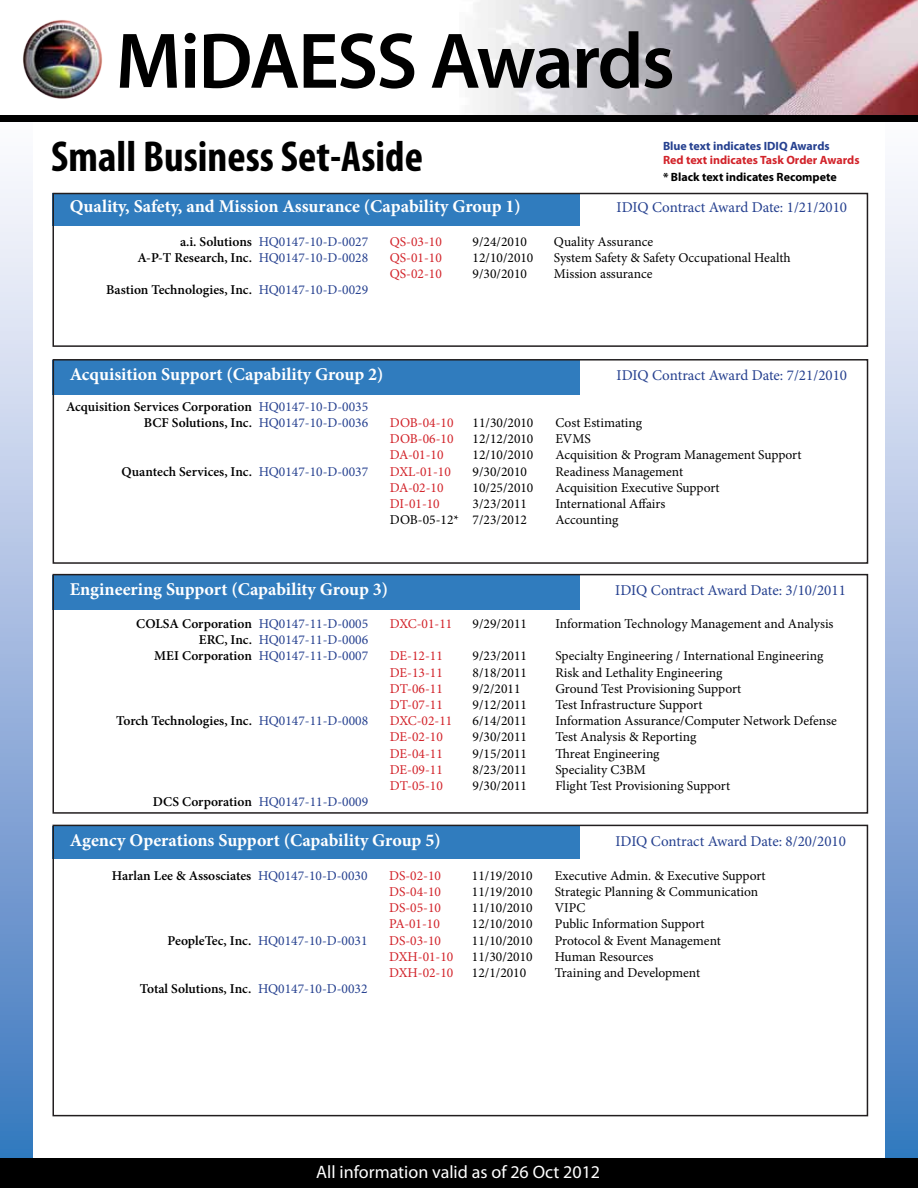
<style>
.page{position:relative;width:918px;height:1188px;background:#fff}
.page>*{position:absolute;margin:0;border:0;box-sizing:border-box;transform-origin:0 0}
.t1{font:700 condensed 43.5px "Myriad Pro";color:#000}
.t2{font:700 18px "Minion Pro";letter-spacing:-.005em;color:#fff}
.t3{font:18px "Myriad Pro";color:#fff}
.t4{font:15px "Minion Pro";color:#25408f}
.t5{font:13.5px/16.2px "Minion Pro";color:#000}
.t6{font:600 13.5px/16.2px "Minion Pro";color:#000;text-align:right}
.t7{font:13.5px/16.2px "Minion Pro";color:#25408f}
.t8{font:13.5px/16.2px "Minion Pro";color:#d2232a}
.t9{font:700 12px "Myriad Pro";color:#d2232a}
.t10{font:700 12px "Myriad Pro";color:#000}
.t11{font:700 12px "Myriad Pro";color:#25408f}
</style>
<div class="page">
<div style="left:0;top:96px;width:33px;height:1092px;background:linear-gradient(to bottom,#fff,#3873bd)"></div>
<div style="left:885px;top:96px;width:33px;height:1092px;background:linear-gradient(to bottom,#fff,#3873bd)"></div>
<img style="left:475px;top:0;width:443px;height:115px">
<div style="left:0;top:0;width:459px;height:116px;background:#fff"></div>
<div style="left:0;top:1158px;width:918px;height:30px;background:#000"></div>
<img style="left:23px;top:20px;width:80px;height:79px">
<div style="left:0;top:115px;width:918px;height:7px;background:#000"></div>
<svg style="left:120px;top:34px;width:57px;height:54px"></svg>
<svg style="left:185px;top:33px;width:11px;height:55px"></svg>
<svg style="left:204px;top:34px;width:94px;height:54px"></svg>
<svg style="left:304px;top:33px;width:110px;height:56px"></svg>
<svg style="left:432px;top:34px;width:137px;height:55px"></svg>
<svg style="left:577px;top:31px;width:62px;height:58px;background:#6e6d70"></svg>
<svg style="left:645px;top:48px;width:27px;height:41px"></svg>
<div style="left:52px;top:193px;width:528px;height:33px;background:#307cbe"></div>
<div style="left:52px;top:361px;width:528px;height:34px;background:#307cbe"></div>
<div style="left:52px;top:575px;width:528px;height:35px;background:#307cbe"></div>
<div style="left:53px;top:826px;width:527px;height:35px;background:#307cbe"></div>
<div style="left:52px;top:859px;width:816px;height:144px;background:#fff"></div>
<div style="left:52px;top:193px;width:816px;height:154px;border:2px solid #221e1f"></div>
<div style="left:53px;top:359px;width:815px;height:205px;border:2px solid #221e1f"></div>
<div style="left:52px;top:574px;width:816px;height:240px;border:2px solid #221e1f"></div>
<div style="left:52px;top:825px;width:816px;height:291px;border:2px solid #221e1f"></div>
<h1 class="t1" style="left:51px;top:129px;width:373px">Small Business Set-Aside</h1>
<p class="t11" style="left:663px;top:138px;width:168px">Blue text indicates IDIQ Awards</p>
<p class="t9" style="left:663px;top:152px;width:198px">Red text indicates Task Order Awards</p>
<p class="t10" style="left:663px;top:170px;width:175px">* Black text indicates Recompete</p>
<h2 class="t2" style="left:70px;top:194px;width:453px">Quality, Safety, and Mission Assurance (Capability Group 1)</h2>
<p class="t4" style="left:617px;top:197px;width:232px">IDIQ Contract Award Date: 1/21/2010</p>
<p class="t6" style="left:137px;top:233px;width:116px">a.i. Solutions<br>A-P-T Research, Inc.</p>
<p class="t6" style="left:106px;top:282px;width:147px">Bastion Technologies, Inc.</p>
<p class="t7" style="left:259px;top:233px;width:111px">HQ0147-10-D-0027<br>HQ0147-10-D-0028</p>
<p class="t7" style="left:259px;top:282px;width:111px">HQ0147-10-D-0029</p>
<p class="t8" style="left:390px;top:233px;width:54px;text-align:justify">QS-03-10<br>QS-01-10<br>QS-02-10</p>
<p class="t5" style="left:554px;top:233px;width:238px">Quality Assurance<br>System Safety &amp; Safety Occupational Health<br>Mission assurance</p>
<p class="t5" style="left:473px;top:233px;width:62px">9/24/2010<br>12/10/2010<br>9/30/2010</p>
<h2 class="t2" style="left:70px;top:362px;width:315px">Acquisition Support (Capability Group 2)</h2>
<p class="t4" style="left:617px;top:365px;width:232px">IDIQ Contract Award Date: 7/21/2010</p>
<p class="t6" style="left:66px;top:398px;width:187px">Acquisition Services Corporation<br>BCF Solutions, Inc.</p>
<p class="t6" style="left:122px;top:463px;width:132px">Quantech Services, Inc.</p>
<p class="t7" style="left:259px;top:399px;width:111px">HQ0147-10-D-0035<br>HQ0147-10-D-0036</p>
<p class="t7" style="left:259px;top:463px;width:111px">HQ0147-10-D-0037</p>
<p class="t8" style="left:390px;top:415px;width:65px">DOB-04-10<br>DOB-06-10<br>DA-01-10<br>DXL-01-10<br>DA-02-10<br>DI-01-10</p>
<p class="t5" style="left:390px;top:512px;width:71px">DOB-05-12*</p>
<p class="t5" style="left:473px;top:415px;width:62px">11/30/2010<br>12/12/2010<br>12/10/2010<br>9/30/2010<br>10/25/2010<br>3/23/2011<br>7/23/2012</p>
<p class="t5" style="left:555px;top:415px;width:248px">Cost Estimating<br>EVMS<br>Acquisition &amp; Program Management Support<br>Readiness Management<br>Acquisition Executive Support<br>International Affairs<br>Accounting</p>
<h2 class="t2" style="left:70px;top:576px;width:320px">Engineering Support (Capability Group 3)</h2>
<p class="t4" style="left:615px;top:580px;width:232px">IDIQ Contract Award Date: 3/10/2011</p>
<p class="t6" style="left:136px;top:615px;width:117px">COLSA Corporation<br>ERC, Inc.<br>MEI Corporation</p>
<p class="t7" style="left:259px;top:616px;width:111px;text-align:justify">HQ0147-11-D-0005<br>HQ0147-11-D-0006<br>HQ0147-11-D-0007</p>
<p class="t6" style="left:116px;top:713px;width:137px">Torch Technologies, Inc.</p>
<p class="t7" style="left:259px;top:713px;width:111px">HQ0147-11-D-0008</p>
<p class="t6" style="left:153px;top:794px;width:101px">DCS Corporation</p>
<p class="t7" style="left:259px;top:794px;width:111px">HQ0147-11-D-0009</p>
<p class="t8" style="left:390px;top:616px;width:64px">DXC-01-11</p>
<p class="t8" style="left:390px;top:648px;width:64px">DE-12-11<br>DE-13-11<br>DT-06-11<br>DT-07-11<br>DXC-02-11<br>DE-02-10<br>DE-04-11<br>DE-09-11<br>DT-05-10</p>
<p class="t5" style="left:473px;top:616px;width:56px">9/29/2011</p>
<p class="t5" style="left:473px;top:648px;width:56px">9/23/2011<br>8/18/2011<br>9/2/2011<br>9/12/2011<br>6/14/2011<br>9/30/2011<br>9/15/2011<br>8/23/2011<br>9/30/2011</p>
<p class="t5" style="left:555px;top:616px;width:280px">Information Technology Management and Analysis</p>
<p class="t5" style="left:555px;top:648px;width:283px">Specialty Engineering / International Engineering<br>Risk and Lethality Engineering<br>Ground Test Provisioning Support<br>Test Infrastructure Support<br>Information Assurance/Computer Network Defense<br>Test Analysis &amp; Reporting<br>Threat Engineering<br>Speciality C3BM<br>Flight Test Provisioning Support</p>
<h2 class="t2" style="left:70px;top:827px;width:372px">Agency Operations Support (Capability Group 5)</h2>
<p class="t4" style="left:615px;top:831px;width:232px">IDIQ Contract Award Date: 8/20/2010</p>
<p class="t6" style="left:112px;top:867px;width:141px">Harlan Lee &amp; Assosciates</p>
<p class="t7" style="left:258px;top:867px;width:111px">HQ0147-10-D-0030</p>
<p class="t6" style="left:168px;top:932px;width:85px">PeopleTec, Inc.</p>
<p class="t6" style="left:140px;top:981px;width:113px">Total Solutions, Inc.</p>
<p class="t7" style="left:258px;top:932px;width:111px">HQ0147-10-D-0031</p>
<p class="t7" style="left:258px;top:981px;width:111px">HQ0147-10-D-0032</p>
<p class="t8" style="left:389px;top:867px;width:66px">DS-02-10<br>DS-04-10<br>DS-05-10<br>PA-01-10<br>DS-03-10<br>DXH-01-10<br>DXH-02-10</p>
<p class="t5" style="left:555px;top:867px;width:213px">Executive Admin. &amp; Executive Support<br>Strategic Planning &amp; Communication<br>VIPC<br>Public Information Support<br>Protocol &amp; Event Management<br>Human Resources<br>Training and Development</p>
<p class="t5" style="left:472px;top:867px;width:62px;text-align:justify">11/19/2010<br>11/19/2010<br>11/10/2010<br>12/10/2010<br>11/10/2010<br>11/30/2010<br>12/1/2010</p>
<h2 class="t3" style="left:316px;top:1161px;width:285px">All information valid as of 26 Oct 2012</h2>
</div>
